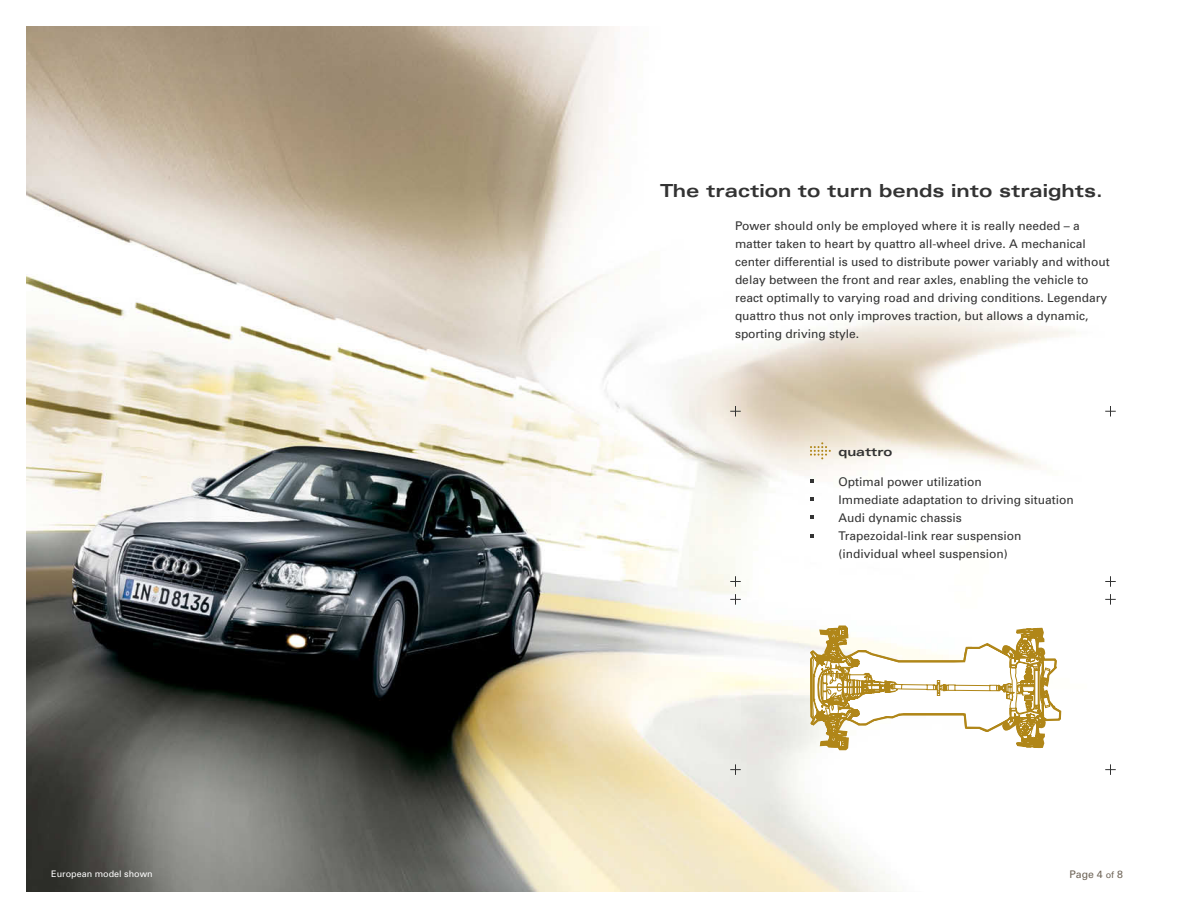
<style>
.page{position:relative;width:1188px;height:918px;background:#fff}
.page>*{position:absolute;margin:0;border:0;box-sizing:border-box;transform-origin:0 0}
.t1{font:700 expanded 18px "Univers";color:#333}
.t2{font:12px/18px "Univers";color:#333}
.t3{font:700 expanded 12px "Univers";color:#333}
.t4{font:10.5px "Univers";color:#6d6356}
.t5{font:9px "Univers";color:#fff}
.s1{font-size:9px}
</style>
<div class="page">
<img style="left:27px;top:27px;width:1084px;height:864px">
<svg style="left:808px;top:624px;width:254px;height:127px"></svg>
<svg style="left:730px;top:406px;width:11px;height:10px"></svg>
<svg style="left:1105px;top:406px;width:11px;height:10px"></svg>
<svg style="left:730px;top:576px;width:11px;height:11px"></svg>
<svg style="left:1105px;top:576px;width:11px;height:11px"></svg>
<svg style="left:730px;top:594px;width:11px;height:11px"></svg>
<svg style="left:1105px;top:594px;width:11px;height:11px"></svg>
<svg style="left:730px;top:764px;width:11px;height:11px"></svg>
<svg style="left:1105px;top:764px;width:11px;height:11px"></svg>
<svg style="left:810px;top:442px;width:21px;height:17px"></svg>
<h1 class="t1" style="left:660px;top:180px;width:444px">The traction to turn bends into straights.</h1>
<p class="t2" style="left:735px;top:216px;width:376px">Power should only be employed where it is really needed – a matter taken to heart by quattro all-wheel drive. A mechanical center differential is used to distribute power variably and without delay between the front and rear axles, enabling the vehicle to react optimally to varying road and driving conditions. Legendary quattro thus not only improves traction, but allows a dynamic, sporting driving style.</p>
<p class="t3" style="left:838px;top:445px;width:55px">quattro</p>
<p class="t2" style="left:838px;top:473px;width:237px">Optimal power utilization<br>Immediate adaptation to driving situation<br>Audi dynamic chassis<br>Trapezoidal-link rear suspension (individual wheel suspension)</p>
<p class="t5" style="left:51px;top:868px;width:103px">European model shown</p>
<p class="t4" style="left:1070px;top:868px;width:55px">Page 4 <span class="s1">of</span> 8</p>
</div>
